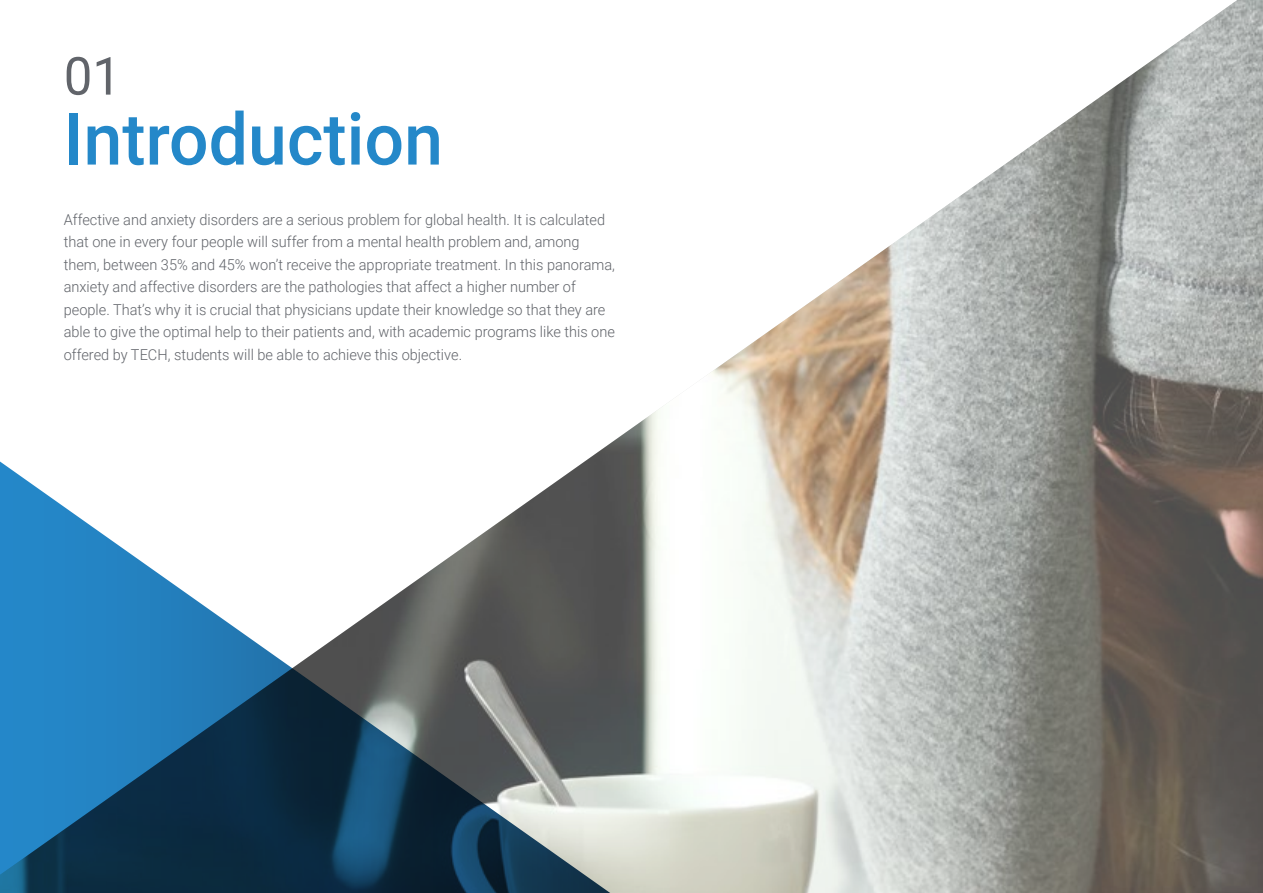
<style>
.page{position:relative;width:1263px;height:893px;background:#fff}
.page>*{position:absolute;margin:0;border:0;box-sizing:border-box;transform-origin:0 0}
.t1{font:500 72px "Roboto";color:#2488c9}
.t2{font:52.5px "Roboto";color:#61646a}
.t3{font:300 15px/22.5px "Roboto";color:#61646a}
</style>
<div class="page">
<img style="left:606px;top:0;width:657px;height:893px">
<svg style="left:0;top:446px;width:640px;height:447px"></svg>
<h2 class="t2" style="left:64px;top:39px;width:59px">01</h2>
<h1 class="t1" style="left:64px;top:89px;width:381px">Introduction</h1>
<p class="t3" style="left:64px;top:208px;width:553px">Affective and anxiety disorders are a serious problem for global health. It is calculated that one in every four people will suffer from a mental health problem and, among them, between 35% and 45% won’t receive the appropriate treatment. In this panorama, anxiety and affective disorders are the pathologies that affect a higher number of people. That’s why it is crucial that physicians update their knowledge so that they are able to give the optimal help to their patients and, with academic programs like this one offered by TECH, students will be able to achieve this objective.</p>
</div>
